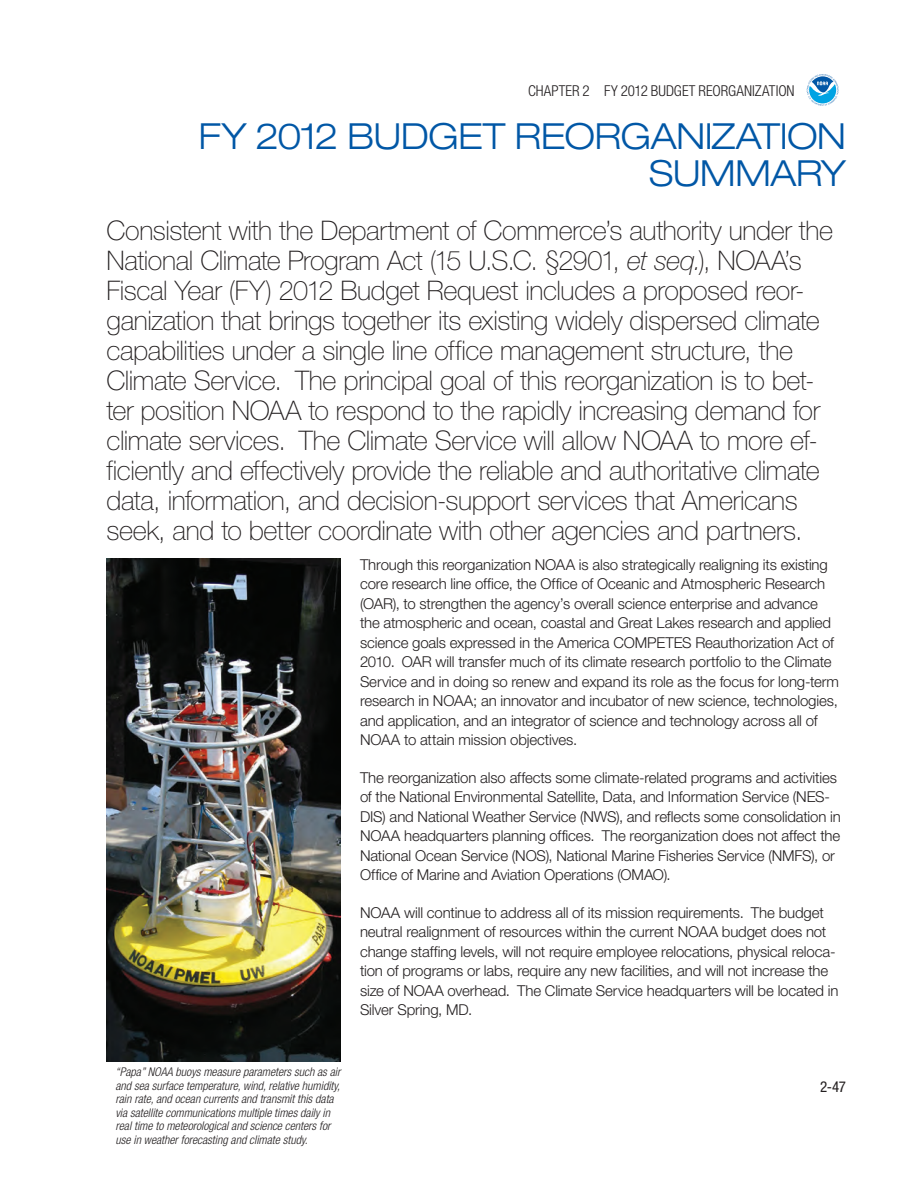
<style>
.page{position:relative;width:918px;height:1188px;background:#fff}
.page>*{position:absolute;margin:0;border:0;box-sizing:border-box;transform-origin:0 0}
.t1{font:300 expanded 36px/37.5px "Helvetica Neue";letter-spacing:-.02em;color:#0157a6}
.t2{font:100 27px/30px "Helvetica Neue";letter-spacing:-.015em;color:#231f20}
.t3{font:300 15px/19.5px "Helvetica Neue";letter-spacing:-.01em;color:#231f20}
.t4{font:300 condensed 15px "Helvetica Neue";color:#231f20}
.t5{font:condensed 15px "Helvetica Neue";color:#231f20}
.t6{font:italic 300 condensed 12px/13.5px "Helvetica Neue";color:#231f20}
.s1{font-style:italic}
</style>
<div class="page">
<svg style="left:807px;top:74px;width:32px;height:32px"></svg>
<img style="left:106px;top:558px;width:234px;height:504px">
<p class="t4" style="left:528px;top:82px;width:268px">CHAPTER 2 FY 2012 BUDGET REORGANIZATION</p>
<h1 class="t1" style="left:649px;top:117px;width:199px;text-indent:-450px">FY 2012 BUDGET REORGAN IZATION<br>SUMMARY</h1>
<p class="t2" style="left:106px;top:215px;width:728px">Consistent with the Department of Commerce’s authority under the National Climate Program Act (15 U.S.C. §2901, <span class="s1">et seq.</span>), NOAA’s Fiscal Year (FY) 2012 Budget Request includes a proposed reor&shy;ganization that brings together its existing widely dispersed climate capabilities under a single line office management structure, the Climate Service. The principal goal of this reorganization is to bet&shy;ter position NOAA to respond to the rapidly increasing demand for climate services. The Climate Service will allow NOAA to more ef&shy;ficiently and effectively provide the reliable and authoritative climate data, information, and decision-support services that Americans seek, and to better coordinate with other agencies and partners.</p>
<p class="t3" style="left:360px;top:554px;width:480px">Through this reorganization NOAA is also strategically realigning its existing core research line office, the Office of Oceanic and Atmospheric Research (OAR), to strengthen the agency’s overall science enterprise and advance the atmospheric and ocean, coastal and Great Lakes research and applied science goals expressed in the America COMPETES Reauthorization Act of 2010. OAR will transfer much of its climate research portfolio to the Climate Service and in doing so renew and expand its role as the focus for long-term research in NOAA; an innovator and incubator of new science, technologies, and application, and an integrator of science and technology across all of NOAA to attain mission objectives.</p>
<p class="t3" style="left:360px;top:767px;width:482px">The reorganization also affects some climate-related programs and activities of the National Environmental Satellite, Data, and Information Service (NES-DIS) and National Weather Service (NWS), and reflects some consolidation in NOAA headquarters planning offices. The reorganization does not affect the National Ocean Service (NOS), National Marine Fisheries Service (NMFS), or Office of Marine and Aviation Operations (OMAO).</p>
<p class="t3" style="left:360px;top:902px;width:480px">NOAA will continue to address all of its mission requirements. The budget neutral realignment of resources within the current NOAA budget does not change staffing levels, will not require employee relocations, physical reloca&shy;tion of programs or labs, require any new facilities, and will not increase the size of NOAA overhead. The Climate Service headquarters will be located in Silver Spring, MD.</p>
<p class="t6" style="left:116px;top:1065px;width:226px">“Papa” NOAA buoys measure parameters such as air and sea surface temperature, wind, relative humidity, rain rate, and ocean currents and transmit this data via satellite communications multiple times daily in real time to meteorological and science centers for use in weather forecasting and climate study.</p>
<p class="t5" style="left:820px;top:1078px;width:27px">2-47</p>
</div>
